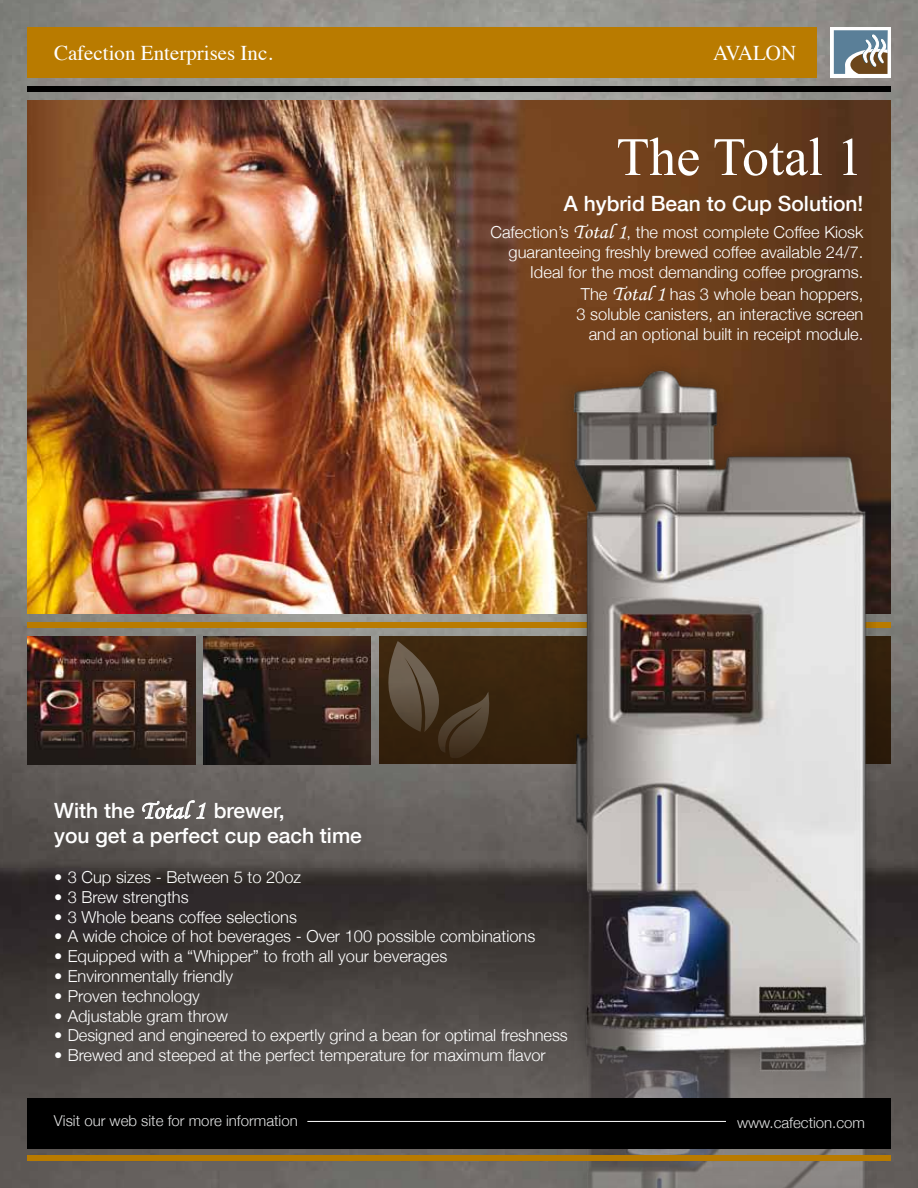
<style>
.page{position:relative;width:918px;height:1188px;background:#fff}
.page>*{position:absolute;margin:0;border:0;box-sizing:border-box;transform-origin:0 0}
.t1{font:54px "Times New Roman";color:#fff}
.t2{font:500 21px/25.2px "Helvetica Neue";color:#fff}
.t3{font:21px "Times";color:#fff}
.t4{font:300 16.5px/19.8px "Helvetica Neue";color:#fff;text-align:right}
.t5{font:300 15px "Helvetica Neue";color:#e3e4e4}
.s1{font-family:"Monotype Corsiva";font-weight:400;font-size:21px}
.s2{font-family:"Monotype Corsiva";font-weight:400;font-size:25.5px}
</style>
<div class="page">
<img style="left:0;top:0;width:918px;height:1188px">
<img style="left:27px;top:100px;width:864px;height:513px">
<div style="left:27px;top:622px;width:864px;height:6px;background:#b97b00"></div>
<div style="left:27px;top:86px;width:864px;height:6px;background:#000"></div>
<div style="left:27px;top:27px;width:790px;height:50px;background:#b97b00"></div>
<div style="left:830px;top:27px;width:61px;height:50px;background:#fff"></div>
<svg style="left:834px;top:30px;width:54px;height:44px"></svg>
<svg style="left:142px;top:800px;width:64px;height:23px"></svg>
<div style="left:380px;top:637px;width:511px;height:127px;background:linear-gradient(to bottom,#39240d,#2b1a09)"></div>
<img style="left:484px;top:303px;width:391px;height:885px">
<svg style="left:387px;top:641px;width:104px;height:118px;background:#45331f"></svg>
<div style="left:27px;top:1155px;width:864px;height:6px;background:#b97b00"></div>
<div style="left:27px;top:1098px;width:864px;height:50px;background:#000"></div>
<hr style="left:307px;top:1121px;width:419px;height:1px;background:#fff">
<img style="left:27px;top:637px;width:169px;height:127px">
<img style="left:203px;top:637px;width:168px;height:127px">
<p class="t3" style="left:54px;top:34px;width:220px">Cafection Enterprises Inc.</p>
<p class="t3" style="left:713px;top:34px;width:85px">AVALON</p>
<h1 class="t1" style="left:616px;top:121px;width:249px">The Total 1</h1>
<p class="t2" style="left:564px;top:191px;width:301px">A hybrid Bean to Cup Solution!</p>
<p class="t4" style="left:490px;top:222px;width:375px">Cafection’s <span class="s1">Total 1</span>, the most complete Coffee Kiosk guaranteeing freshly brewed coffee available 24/7.<br>Ideal for the most demanding coffee programs.</p>
<p class="t4" style="left:576px;top:284px;width:289px">The <span class="s1">Total 1</span> has 3 whole bean hoppers,<br>3 soluble canisters, an interactive screen and an optional built in receipt module.</p>
<p class="t2" style="left:54px;top:798px;width:309px">With the <span class="s2">Total 1</span> brewer,<br>you get a perfect cup each time</p>
<p class="t4" style="left:54px;top:867px;width:249px">• 3 Cup sizes - Between 5 to 20oz</p>
<p class="t4" style="left:54px;top:887px;width:136px">• 3 Brew strengths</p>
<p class="t4" style="left:54px;top:906px;width:244px">• 3 Whole beans coffee selections</p>
<p class="t4" style="left:54px;top:926px;width:483px">• A wide choice of hot beverages - Over 100 possible combinations</p>
<p class="t4" style="left:54px;top:946px;width:395px">• Equipped with a “Whipper” to froth all your beverages</p>
<p class="t4" style="left:54px;top:966px;width:180px">• Environmentally friendly</p>
<p class="t4" style="left:54px;top:986px;width:147px">• Proven technology</p>
<p class="t4" style="left:54px;top:1005px;width:175px">• Adjustable gram throw</p>
<p class="t4" style="left:54px;top:1025px;width:515px">• Designed and engineered to expertly grind a bean for optimal freshness</p>
<p class="t4" style="left:54px;top:1045px;width:493px">• Brewed and steeped at the perfect temperature for maximum flavor</p>
<p class="t5" style="left:54px;top:1111px;width:245px">Visit our web site for more information</p>
<p class="t5" style="left:737px;top:1113px;width:130px">www.cafection.com</p>
</div>
